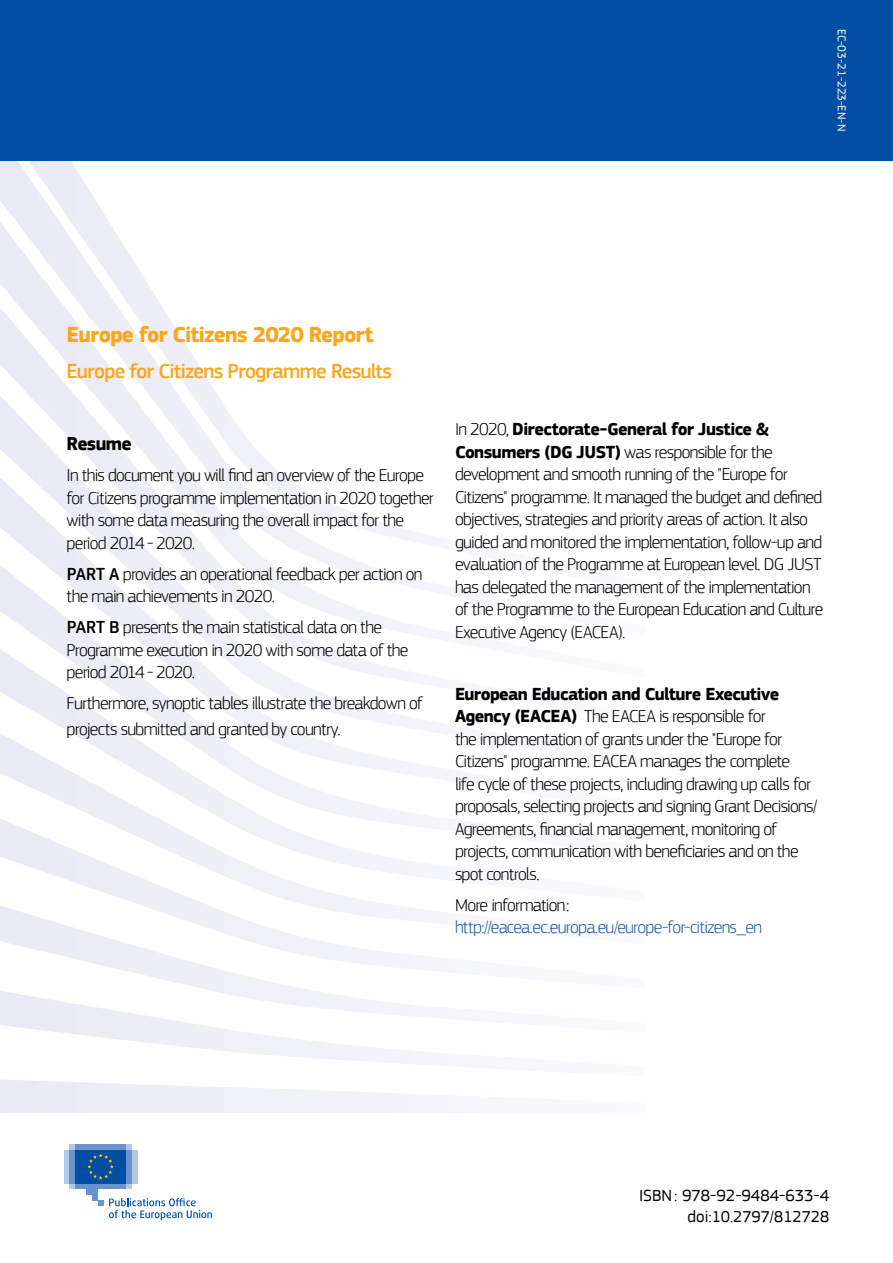
<style>
.page{position:relative;width:893px;height:1263px;background:#fff}
.page>*{position:absolute;margin:0;border:0;box-sizing:border-box;transform-origin:0 0}
.t1{font:700 22.5px "EC Square Sans Pro";letter-spacing:-.035em;color:#faa61a}
.t2{font:500 21px "EC Square Sans Pro";letter-spacing:-.04em;color:#faa61a}
.t3{font:700 19.35px "EC Square Sans Pro";letter-spacing:-.035em;color:#000}
.t4{font:300 18px/22.5px "EC Square Sans Pro";letter-spacing:-.04em;color:#000}
.t5{font:300 18px "EC Square Sans Pro";letter-spacing:-.04em;color:#215e9e}
.t6{font:16.95px "EC Square Sans Pro";color:#000}
.t7{font:16.5px "EC Square Sans Pro";color:#000}
.t8{font:12px "EC Square Sans Pro";color:#fff}
.s1{font-weight:500}
.s2{font-weight:700}
.s3{font-size:16.95px}
</style>
<div class="page">
<svg style="left:56px;top:724px;width:392px;height:9px"></svg>
<svg style="left:0;top:733px;width:448px;height:85px"></svg>
<svg style="left:0;top:818px;width:448px;height:87px"></svg>
<svg style="left:0;top:905px;width:448px;height:86px"></svg>
<svg style="left:0;top:991px;width:448px;height:75px"></svg>
<svg style="left:0;top:1079px;width:448px;height:34px"></svg>
<svg style="left:0;top:160px;width:645px;height:62px"></svg>
<svg style="left:0;top:222px;width:162px;height:85px;fill:#ebecf6"></svg>
<svg style="left:0;top:307px;width:448px;height:417px"></svg>
<div style="left:0;top:0;width:893px;height:160px;background:#034ea2"></div>
<div style="left:69px;top:1183px;width:63px;height:6px;background:#b4c9e6"></div>
<div style="left:69px;top:1144px;width:63px;height:5px;background:#b4c9e6"></div>
<div style="left:75px;top:1144px;width:51px;height:5px;background:#6993cd"></div>
<div style="left:75px;top:1183px;width:51px;height:6px;background:#6993cd"></div>
<div style="left:126px;top:1149px;width:6px;height:34px;background:#6993cd"></div>
<div style="left:132px;top:1149px;width:5px;height:34px;background:#b4c9e6"></div>
<div style="left:69px;top:1149px;width:6px;height:34px;background:#6993cd"></div>
<div style="left:64px;top:1149px;width:5px;height:34px;background:#b4c9e6"></div>
<div style="left:86px;top:1183px;width:12px;height:12px;background:#6993cd"></div>
<div style="left:92px;top:1183px;width:6px;height:17px;background:#6993cd"></div>
<svg style="left:98px;top:1200px;width:5px;height:6px"></svg>
<div style="left:75px;top:1149px;width:51px;height:34px;background:#034ea2"></div>
<svg style="left:87px;top:1153px;width:27px;height:27px"></svg>
<svg style="left:109px;top:1198px;width:103px;height:22px"></svg>
<p class="t8" style="left:849px;top:29px;width:103px;rotate:90deg">EC-03-21-223-EN-N</p>
<p class="t1" style="left:67px;top:321px;width:309px">Europe for Citizens 2020 Report</p>
<p class="t2" style="left:67px;top:359px;width:327px">Europe for Citizens Programme Results</p>
<p class="t3" style="left:67px;top:432px;width:67px">Resume</p>
<p class="t4" style="left:67px;top:464px;width:369px">In this document you will find an overview of the Europe for Citizens programme implementation in 2020 together with some data measuring the overall impact for the period 2014 - 2020.</p>
<p class="t4" style="left:67px;top:562px;width:357px"><span class="s1">PART A</span> provides an operational feedback per action on the main achievements in 2020.</p>
<p class="t4" style="left:67px;top:616px;width:343px"><span class="s1">PART B</span> presents the main statistical data on the<br>Programme execution in 2020 with some data of the period 2014 - 2020.</p>
<p class="t4" style="left:67px;top:690px;width:358px;line-height:25.8px">Furthermore, synoptic tables illustrate the breakdown of projects submitted and granted by country.</p>
<p class="t4" style="left:455px;top:418px;width:370px">In 2020, <span class="s2">Directorate-General for Justice &amp; Consumers (DG JUST)</span> was responsible for the development and smooth running of the "Europe for Citizens" programme. It managed the budget and defined objectives, strategies and priority areas of action. It also guided and monitored the implementation, follow-up and evaluation of the Programme at European level. DG JUST has delegated the management of the implementation of the Programme to the European Education and Culture Executive Agency (EACEA).</p>
<p class="t4" style="left:455px;top:682px;width:364px"><span class="s2">European Education and Culture Executive Agency (EACEA)</span> The EACEA is responsible for<br>the implementation of grants under the "Europe for Citizens" programme. EACEA manages the complete<br>life cycle of these projects, including drawing up calls for proposals, selecting projects and signing Grant Decisions/ Agreements, financial management, monitoring of projects, communication with beneficiaries and on the spot controls.</p>
<p class="t4" style="left:455px;top:893px;width:116px">More information:</p>
<p class="t5" style="left:455px;top:917px;width:309px">http://eacea.ec.europa.eu/europe-for-citizens_en</p>
<p class="t6" style="left:639px;top:1185px;width:192px">ISBN: 978-92-9484-633-4</p>
<p class="t7" style="left:688px;top:1207px;width:143px"><span class="s3">doi:</span>10.2797/812728</p>
</div>
